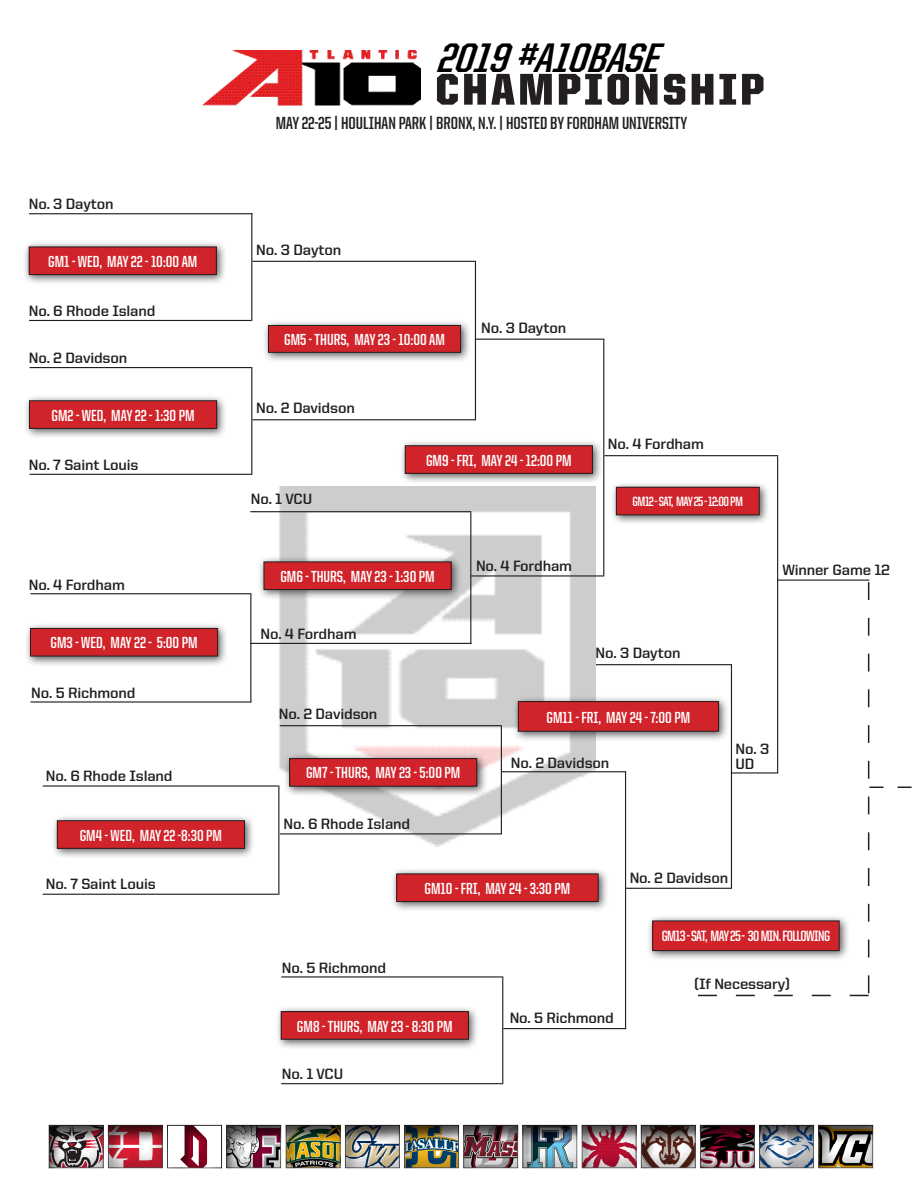
<style>
.page{position:relative;width:918px;height:1188px;background:#fff}
.page>*{position:absolute;margin:0;border:0;box-sizing:border-box;transform-origin:0 0}
.t1{font:900 44.7px "United Sans Cond";letter-spacing:.06em;color:#231f20;scale:1.21 1}
.t2{font:italic 700 41.4px "United Sans Cond";color:#000;scale:1.13 1}
.t3{font:700 17.55px "United Sans Cond";color:#231f20}
.t4{font:700 16.05px "United Sans Cond";color:#fff}
.t5{font:700 15px/15px "United Sans Reg";letter-spacing:-.01em;color:#231f20}
.t6{font:700 15px "United Sans Cond";letter-spacing:-.04em;color:#fff}
.t7{font:700 13.5px "United Sans Cond";letter-spacing:-.04em;color:#fff}
</style>
<div class="page">
<img style="left:54px;top:487px;width:541px;height:360px">
<hr style="left:281px;top:1083px;width:221px;height:1px;background:#231f20">
<hr style="left:29px;top:213px;width:223px;height:1px;background:#231f20">
<hr style="left:29px;top:320px;width:222px;height:1px;background:#231f20">
<div style="left:23px;top:240px;width:204px;height:45px;background:#231f20;opacity:.75"></div>
<div style="left:29px;top:247px;width:187px;height:28px;background:#d1232a"></div>
<div style="left:29px;top:247px;width:188px;height:28px;border:1px solid #231f20"></div>
<hr style="left:251px;top:213px;width:1px;height:108px;background:#231f20">
<hr style="left:30px;top:367px;width:221px;height:1px;background:#231f20">
<hr style="left:30px;top:474px;width:222px;height:1px;background:#231f20">
<div style="left:23px;top:394px;width:205px;height:45px;background:#231f20;opacity:.75"></div>
<div style="left:29px;top:401px;width:188px;height:27px;background:#d1232a"></div>
<div style="left:29px;top:400px;width:188px;height:29px;border:1px solid #231f20"></div>
<hr style="left:251px;top:367px;width:1px;height:108px;background:#231f20">
<hr style="left:30px;top:593px;width:221px;height:1px;background:#231f20">
<hr style="left:30px;top:701px;width:221px;height:2px;background:#231f20">
<div style="left:24px;top:622px;width:205px;height:45px;background:#231f20;opacity:.75"></div>
<div style="left:30px;top:628px;width:188px;height:28px;background:#d1232a"></div>
<div style="left:30px;top:628px;width:188px;height:28px;border:1px solid #231f20"></div>
<hr style="left:250px;top:594px;width:1px;height:108px;background:#231f20">
<hr style="left:252px;top:419px;width:224px;height:1px;background:#231f20">
<hr style="left:252px;top:261px;width:223px;height:1px;background:#231f20">
<div style="left:262px;top:319px;width:210px;height:44px;background:#231f20;opacity:.75"></div>
<div style="left:268px;top:325px;width:193px;height:27px;background:#d1232a"></div>
<div style="left:268px;top:325px;width:193px;height:28px;border:1px solid #231f20"></div>
<hr style="left:475px;top:261px;width:1px;height:159px;background:#231f20">
<hr style="left:250px;top:511px;width:221px;height:1px;background:#231f20">
<hr style="left:250px;top:643px;width:221px;height:1px;background:#231f20">
<div style="left:257px;top:555px;width:205px;height:45px;background:#231f20;opacity:.75"></div>
<div style="left:264px;top:562px;width:187px;height:28px;background:#d1232a"></div>
<div style="left:264px;top:562px;width:188px;height:28px;border:1px solid #231f20"></div>
<hr style="left:470px;top:512px;width:1px;height:132px;background:#231f20">
<hr style="left:475px;top:339px;width:129px;height:1px;background:#231f20">
<hr style="left:471px;top:575px;width:132px;height:2px;background:#231f20">
<div style="left:399px;top:439px;width:204px;height:45px;background:#231f20;opacity:.75"></div>
<div style="left:405px;top:446px;width:187px;height:27px;background:#d1232a"></div>
<div style="left:405px;top:445px;width:188px;height:29px;border:1px solid #231f20"></div>
<hr style="left:603px;top:339px;width:1px;height:238px;background:#231f20">
<hr style="left:604px;top:455px;width:174px;height:1px;background:#231f20">
<hr style="left:43px;top:785px;width:235px;height:2px;background:#231f20">
<hr style="left:43px;top:894px;width:235px;height:1px;background:#231f20">
<div style="left:51px;top:814px;width:204px;height:45px;background:#231f20;opacity:.75"></div>
<div style="left:57px;top:821px;width:188px;height:27px;background:#d1232a"></div>
<div style="left:57px;top:820px;width:188px;height:29px;border:1px solid #231f20"></div>
<hr style="left:278px;top:785px;width:1px;height:110px;background:#231f20">
<hr style="left:280px;top:725px;width:222px;height:1px;background:#231f20">
<hr style="left:280px;top:833px;width:222px;height:1px;background:#231f20">
<div style="left:283px;top:752px;width:205px;height:45px;background:#231f20;opacity:.75"></div>
<div style="left:290px;top:759px;width:187px;height:27px;background:#d1232a"></div>
<div style="left:289px;top:758px;width:188px;height:29px;border:1px solid #231f20"></div>
<hr style="left:501px;top:726px;width:1px;height:108px;background:#231f20">
<hr style="left:281px;top:976px;width:221px;height:2px;background:#231f20">
<div style="left:275px;top:1005px;width:204px;height:45px;background:#231f20;opacity:.75"></div>
<div style="left:281px;top:1012px;width:187px;height:27px;background:#d1232a"></div>
<div style="left:281px;top:1011px;width:188px;height:29px;border:1px solid #231f20"></div>
<hr style="left:502px;top:976px;width:1px;height:108px;background:#231f20">
<hr style="left:501px;top:771px;width:125px;height:1px;background:#231f20">
<hr style="left:503px;top:1028px;width:123px;height:1px;background:#231f20">
<div style="left:390px;top:867px;width:219px;height:45px;background:#231f20;opacity:.75"></div>
<div style="left:397px;top:874px;width:201px;height:28px;background:#d1232a"></div>
<div style="left:396px;top:874px;width:203px;height:28px;border:1px solid #231f20"></div>
<hr style="left:625px;top:771px;width:1px;height:258px;background:#231f20">
<hr style="left:626px;top:888px;width:106px;height:1px;background:#231f20">
<hr style="left:777px;top:456px;width:1px;height:317px;background:#231f20">
<hr style="left:596px;top:664px;width:136px;height:1px;background:#231f20">
<hr style="left:777px;top:580px;width:92px;height:1px;background:#231f20">
<svg style="left:698px;top:582px;width:214px;height:414px"></svg>
<div style="left:512px;top:695px;width:217px;height:47px;background:#231f20;opacity:.75"></div>
<div style="left:518px;top:702px;width:201px;height:29px;background:#d1232a"></div>
<div style="left:518px;top:701px;width:201px;height:31px;border:1px solid #231f20"></div>
<div style="left:610px;top:481px;width:160px;height:45px;background:#231f20;opacity:.75"></div>
<div style="left:616px;top:487px;width:143px;height:28px;background:#d1232a"></div>
<div style="left:616px;top:487px;width:144px;height:28px;border:1px solid #231f20"></div>
<div style="left:646px;top:914px;width:204px;height:47px;background:#231f20;opacity:.75"></div>
<div style="left:653px;top:921px;width:186px;height:30px;background:#d1232a"></div>
<div style="left:652px;top:921px;width:188px;height:30px;border:1px solid #231f20"></div>
<img style="left:202px;top:50px;width:218px;height:56px">
<div style="left:48px;top:1122px;width:826px;height:47px;background:#231f20;opacity:.75"></div>
<p class="t5" style="left:29px;top:196px;width:87px">No. 3 Dayton</p>
<p class="t4" style="left:48px;top:253px;width:151px">GM1 - WED, MAY 22 - 10:00 AM</p>
<p class="t5" style="left:29px;top:304px;width:128px">No. 6 Rhode Island</p>
<p class="t5" style="left:29px;top:351px;width:100px">No. 2 Davidson</p>
<p class="t4" style="left:52px;top:407px;width:145px">GM2 - WED, MAY 22 - 1:30 PM</p>
<p class="t5" style="left:29px;top:457px;width:111px">No. 7 Saint Louis</p>
<p class="t5" style="left:29px;top:577px;width:98px">No. 4 Fordham</p>
<p class="t4" style="left:50px;top:635px;width:149px">GM3 - WED, MAY 22 - 5:00 PM</p>
<p class="t5" style="left:31px;top:685px;width:106px">No. 5 Richmond</p>
<p class="t5" style="left:46px;top:768px;width:128px">No. 6 Rhode Island</p>
<p class="t4" style="left:80px;top:827px;width:144px">GM4 - WED, MAY 22 -8:30 PM</p>
<p class="t5" style="left:46px;top:877px;width:111px">No. 7 Saint Louis</p>
<p class="t2" style="left:435px;top:36px;width:210px">2019#A10BASE</p>
<p class="t1" style="left:435px;top:66px;width:273px">CHAMPIONSHIP</p>
<p class="t3" style="left:276px;top:113px;width:413px">MAY 22-25 | HOULIHAN PARK | BRONX, N.Y. | HOSTED BY FORDHAM UNIVERSITY</p>
<p class="t5" style="left:256px;top:242px;width:87px">No. 3 Dayton</p>
<p class="t4" style="left:284px;top:331px;width:162px">GM5 - THURS, MAY 23 - 10:00 AM</p>
<p class="t5" style="left:481px;top:320px;width:87px">No. 3 Dayton</p>
<p class="t5" style="left:256px;top:400px;width:100px">No. 2 Davidson</p>
<p class="t5" style="left:251px;top:491px;width:63px">No. 1 VCU</p>
<p class="t4" style="left:426px;top:452px;width:147px">GM9 - FRI, MAY 24 - 12:00 PM</p>
<p class="t5" style="left:608px;top:436px;width:98px">No. 4 Fordham</p>
<p class="t7" style="left:633px;top:495px;width:112px">GM12 - SAT, MAY 25 - 12:00 PM</p>
<p class="t4" style="left:280px;top:568px;width:156px">GM6 - THURS, MAY 23 - 1:30 PM</p>
<p class="t5" style="left:260px;top:627px;width:98px">No. 4 Fordham</p>
<p class="t5" style="left:476px;top:558px;width:98px">No. 4 Fordham</p>
<p class="t5" style="left:596px;top:645px;width:87px">No. 3 Dayton</p>
<p class="t5" style="left:782px;top:562px;width:109px">Winner Game 12</p>
<p class="t5" style="left:279px;top:707px;width:100px">No. 2 Davidson</p>
<p class="t4" style="left:306px;top:765px;width:156px">GM7 - THURS, MAY 23 - 5:00 PM</p>
<p class="t5" style="left:283px;top:816px;width:128px">No. 6 Rhode Island</p>
<p class="t4" style="left:547px;top:709px;width:145px">GM11 - FRI, MAY 24 - 7:00 PM</p>
<p class="t5" style="left:511px;top:755px;width:100px">No. 2 Davidson</p>
<p class="t5" style="left:735px;top:741px;width:35px">No. 3<br>UD</p>
<p class="t4" style="left:425px;top:880px;width:147px">GM10 - FRI, MAY 24 - 3:30 PM</p>
<p class="t5" style="left:630px;top:871px;width:100px">No. 2 Davidson</p>
<p class="t5" style="left:282px;top:960px;width:106px">No. 5 Richmond</p>
<p class="t4" style="left:297px;top:1018px;width:157px">GM8 - THURS, MAY 23 - 8:30 PM</p>
<p class="t5" style="left:282px;top:1066px;width:63px">No. 1 VCU</p>
<p class="t5" style="left:510px;top:1010px;width:106px">No. 5 Richmond</p>
<p class="t6" style="left:662px;top:929px;width:170px">GM13 - SAT, MAY 25 - 30 MIN. FOLLOWING</p>
<p class="t5" style="left:694px;top:976px;width:97px">(If Necessary)</p>
</div>
